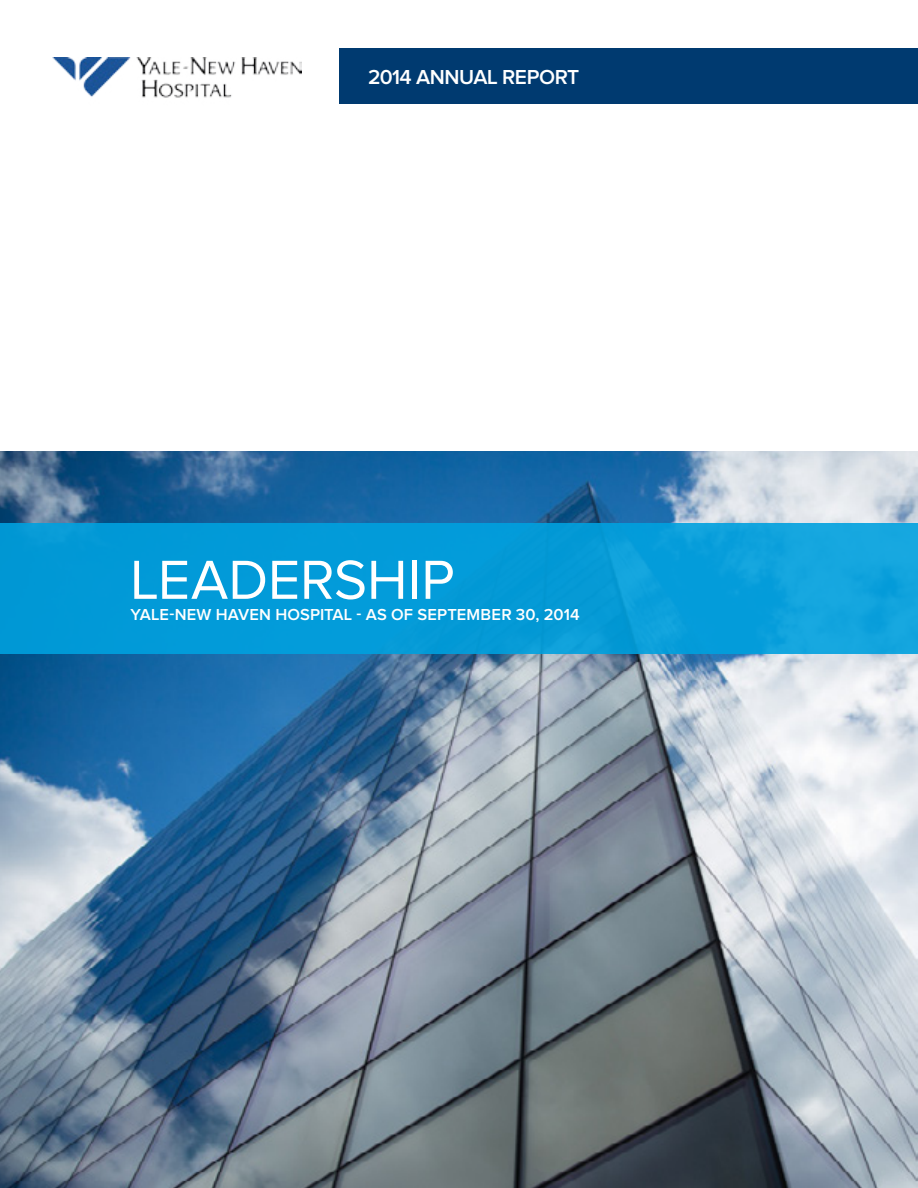
<style>
.page{position:relative;width:918px;height:1188px;background:#fff}
.page>*{position:absolute;margin:0;border:0;box-sizing:border-box;transform-origin:0 0}
.t1{font:57px "Proxima Nova";letter-spacing:-.005em;color:#fff}
.t2{font:600 21px "Proxima Nova";letter-spacing:-.02em;color:#fff}
.t3{font:600 16.5px "Proxima Nova";letter-spacing:.01em;color:#fff}
</style>
<div class="page">
<img style="left:0;top:451px;width:918px;height:737px">
<div style="left:0;top:523px;width:918px;height:131px;background:linear-gradient(to right,#0097d5,#0fa2dd)"></div>
<div style="left:339px;top:48px;width:579px;height:56px;background:#003a70"></div>
<img style="left:52px;top:57px;width:249px;height:41px">
<p class="t2" style="left:368px;top:68px;width:148px">2014 ANNUAL REPORT</p>
<h1 class="t1" style="left:130px;top:554px;width:326px">LEADERSHIP</h1>
<p class="t3" style="left:130px;top:607px;width:451px">YALE-NEW HAVEN HOSPITAL - AS OF SEPTEMBER 30, 2014</p>
</div>
